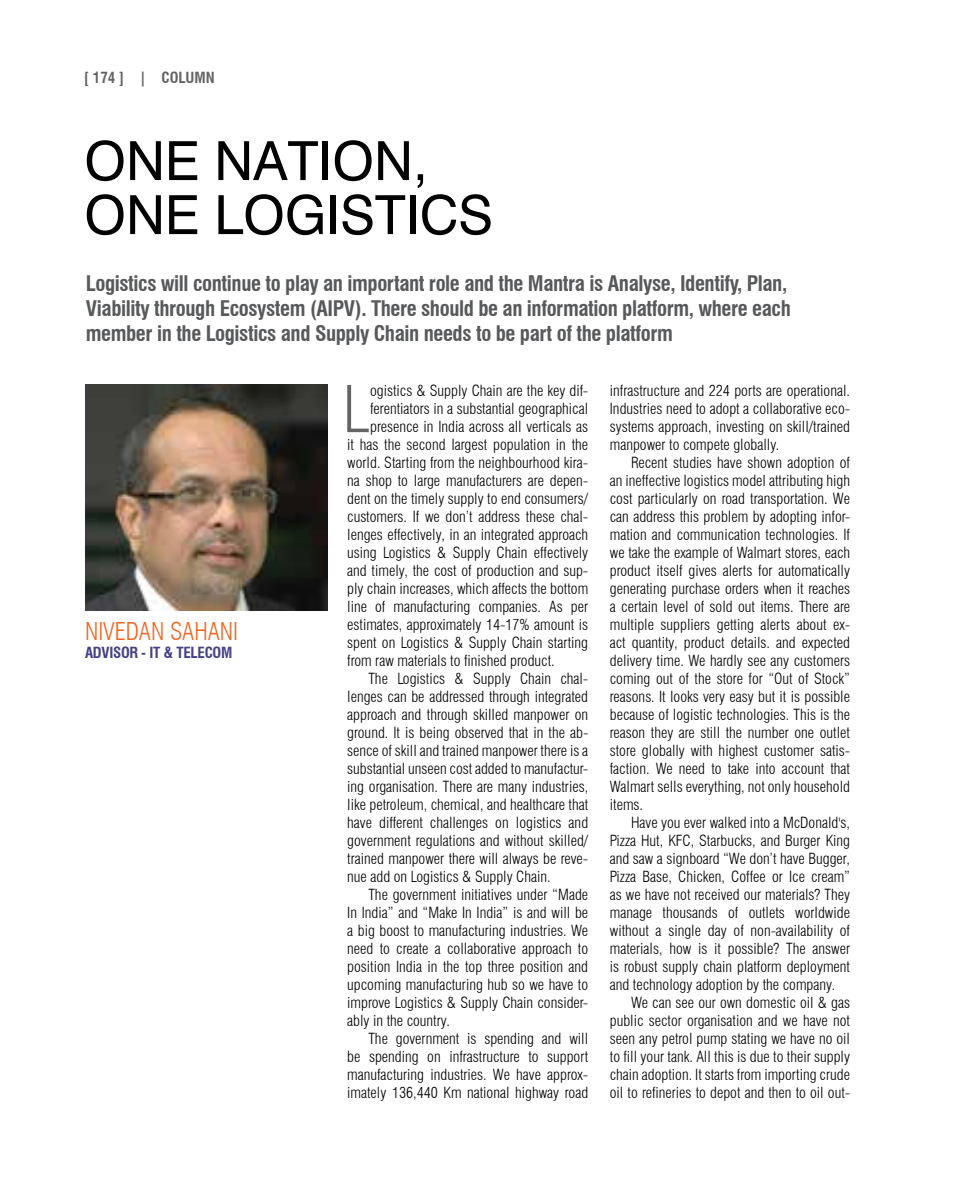
<style>
.page{position:relative;width:978px;height:1191px;background:#fff}
.page>*{position:absolute;margin:0;border:0;box-sizing:border-box;transform-origin:0 0}
.t1{font:300 condensed 63.3px "Swiss 721 BT";color:#646464}
.t2{font:54px/54px "Swiss 721 BT";color:#000}
.t3{font:300 condensed 24px "Swiss 721 BT";color:#f26522}
.t4{font:700 condensed 21px/25.2px "Swiss 721 BT";letter-spacing:-.02em;color:#58595b}
.t5{font:300 condensed 15px/18px "Swiss 721 BT";color:#000;text-align:justify}
.t6{font:700 condensed 15px "Swiss 721 BT";letter-spacing:-.02em;color:#454088}
.t7{font:700 condensed 15px "Swiss 721 BT";color:#646464}
</style>
<div class="page">
<img style="left:86px;top:384px;width:241px;height:226px">
<p class="t7" style="left:84px;top:68px;width:132px">[ 174 ] | COLUMN</p>
<h2 class="t2" style="left:84px;top:132px;width:410px">ONE NATION,<br>ONE LOGISTICS</h2>
<p class="t4" style="left:86px;top:271px;width:706px">Logistics will continue to play an important role and the Mantra is Analyse, Identify, Plan,<br>Viability through Ecosystem (AIPV). There should be an information platform, where each member in the Logistics and Supply Chain needs to be part of the platform</p>
<h3 class="t3" style="left:85px;top:616px;width:155px">NIVEDAN SAHANI</h3>
<p class="t6" style="left:85px;top:643px;width:149px">ADVISOR - IT &amp; TELECOM</p>
<h1 class="t1" style="left:343px;top:371px;width:29px">L</h1>
<p class="t5" style="left:370px;top:382px;width:220px">ogistics &amp; Supply Chain are the key dif-</p>
<p class="t5" style="left:370px;top:400px;width:220px">ferentiators in a substantial geographical</p>
<p class="t5" style="left:370px;top:418px;width:220px">presence in India across all verticals as</p>
<p class="t5" style="left:347px;top:436px;width:242px">it has the second largest population in the</p>
<p class="t5" style="left:347px;top:454px;width:242px">world. Starting from the neighbourhood kira-</p>
<p class="t5" style="left:347px;top:472px;width:242px">na shop to large manufacturers are depen-</p>
<p class="t5" style="left:347px;top:490px;width:242px">dent on the timely supply to end consumers/</p>
<p class="t5" style="left:347px;top:508px;width:242px">customers. If we don’t address these chal-</p>
<p class="t5" style="left:347px;top:526px;width:242px">lenges effectively, in an integrated approach</p>
<p class="t5" style="left:347px;top:544px;width:242px">using Logistics &amp; Supply Chain effectively</p>
<p class="t5" style="left:347px;top:562px;width:242px">and timely, the cost of production and sup-</p>
<p class="t5" style="left:347px;top:580px;width:242px">ply chain increases, which affects the bottom</p>
<p class="t5" style="left:347px;top:598px;width:242px">line of manufacturing companies. As per</p>
<p class="t5" style="left:347px;top:616px;width:242px">estimates, approximately 14-17% amount is</p>
<p class="t5" style="left:347px;top:634px;width:242px">spent on Logistics &amp; Supply Chain starting</p>
<p class="t5" style="left:347px;top:652px;width:209px">from raw materials to finished product.</p>
<p class="t5" style="left:368px;top:670px;width:221px">The Logistics &amp; Supply Chain chal-</p>
<p class="t5" style="left:347px;top:688px;width:242px">lenges can be addressed through integrated</p>
<p class="t5" style="left:347px;top:706px;width:242px">approach and through skilled manpower on</p>
<p class="t5" style="left:347px;top:724px;width:242px">ground. It is being observed that in the ab-</p>
<p class="t5" style="left:347px;top:742px;width:242px">sence of skill and trained manpower there is a</p>
<p class="t5" style="left:347px;top:760px;width:242px">substantial unseen cost added to manufactur-</p>
<p class="t5" style="left:347px;top:778px;width:242px">ing organisation. There are many industries,</p>
<p class="t5" style="left:347px;top:796px;width:242px">like petroleum, chemical, and healthcare that</p>
<p class="t5" style="left:347px;top:814px;width:242px">have different challenges on logistics and</p>
<p class="t5" style="left:347px;top:832px;width:242px">government regulations and without skilled/</p>
<p class="t5" style="left:347px;top:850px;width:242px">trained manpower there will always be reve-</p>
<p class="t5" style="left:347px;top:868px;width:205px">nue add on Logistics &amp; Supply Chain.</p>
<p class="t5" style="left:368px;top:886px;width:221px">The government initiatives under “Made</p>
<p class="t5" style="left:347px;top:904px;width:242px">In India” and “Make In India” is and will be</p>
<p class="t5" style="left:347px;top:922px;width:242px">a big boost to manufacturing industries. We</p>
<p class="t5" style="left:347px;top:940px;width:242px">need to create a collaborative approach to</p>
<p class="t5" style="left:347px;top:958px;width:242px">position India in the top three position and</p>
<p class="t5" style="left:347px;top:976px;width:242px">upcoming manufacturing hub so we have to</p>
<p class="t5" style="left:347px;top:994px;width:242px">improve Logistics &amp; Supply Chain consider-</p>
<p class="t5" style="left:347px;top:1012px;width:104px">ably in the country.</p>
<p class="t5" style="left:368px;top:1030px;width:221px">The government is spending and will</p>
<p class="t5" style="left:347px;top:1048px;width:242px">be spending on infrastructure to support</p>
<p class="t5" style="left:347px;top:1066px;width:242px">manufacturing industries. We have approx-</p>
<p class="t5" style="left:347px;top:1084px;width:242px">imately 136,440 Km national highway road</p>
<p class="t5" style="left:610px;top:382px;width:242px">infrastructure and 224 ports are operational.<br>Industries need to adopt a collaborative eco&shy;systems approach, investing on skill/trained manpower to compete globally.</p>
<p class="t5" style="left:610px;top:454px;width:242px;text-indent:21px">Recent studies have shown adoption of an ineffective logistics model attributing high cost particularly on road transportation. We can address this problem by adopting infor&shy;mation and communication technologies. If we take the example of Walmart stores, each product itself gives alerts for automatically generating purchase orders when it reaches a certain level of sold out items. There are multiple suppliers getting alerts about ex&shy;act quantity, product details. and expected delivery time. We hardly see any customers coming out of the store for “Out of Stock” reasons. It looks very easy but it is possible because of logistic technologies. This is the reason they are still the number one outlet store globally with highest customer satis&shy;faction. We need to take into account that Walmart sells everything, not only household items.</p>
<p class="t5" style="left:631px;top:814px;width:220px">Have you ever walked into a McDonald's,</p>
<p class="t5" style="left:610px;top:832px;width:242px">Pizza Hut, KFC, Starbucks, and Burger King</p>
<p class="t5" style="left:610px;top:850px;width:242px">and saw a signboard “We don’t have Bugger,</p>
<p class="t5" style="left:610px;top:868px;width:242px">Pizza Base, Chicken, Coffee or Ice cream”</p>
<p class="t5" style="left:610px;top:886px;width:242px">as we have not received our materials? They</p>
<p class="t5" style="left:610px;top:904px;width:242px">manage thousands of outlets worldwide</p>
<p class="t5" style="left:610px;top:922px;width:242px">without a single day of non-availability of</p>
<p class="t5" style="left:610px;top:940px;width:242px">materials, how is it possible? The answer</p>
<p class="t5" style="left:610px;top:958px;width:242px">is robust supply chain platform deployment</p>
<p class="t5" style="left:610px;top:976px;width:227px">and technology adoption by the company.</p>
<p class="t5" style="left:631px;top:994px;width:220px">We can see our own domestic oil &amp; gas</p>
<p class="t5" style="left:610px;top:1012px;width:242px">public sector organisation and we have not</p>
<p class="t5" style="left:610px;top:1030px;width:242px">seen any petrol pump stating we have no oil</p>
<p class="t5" style="left:610px;top:1048px;width:242px">to fill your tank. All this is due to their supply</p>
<p class="t5" style="left:610px;top:1066px;width:242px">chain adoption. It starts from importing crude</p>
<p class="t5" style="left:610px;top:1084px;width:242px">oil to refineries to depot and then to oil out-</p>
</div>
